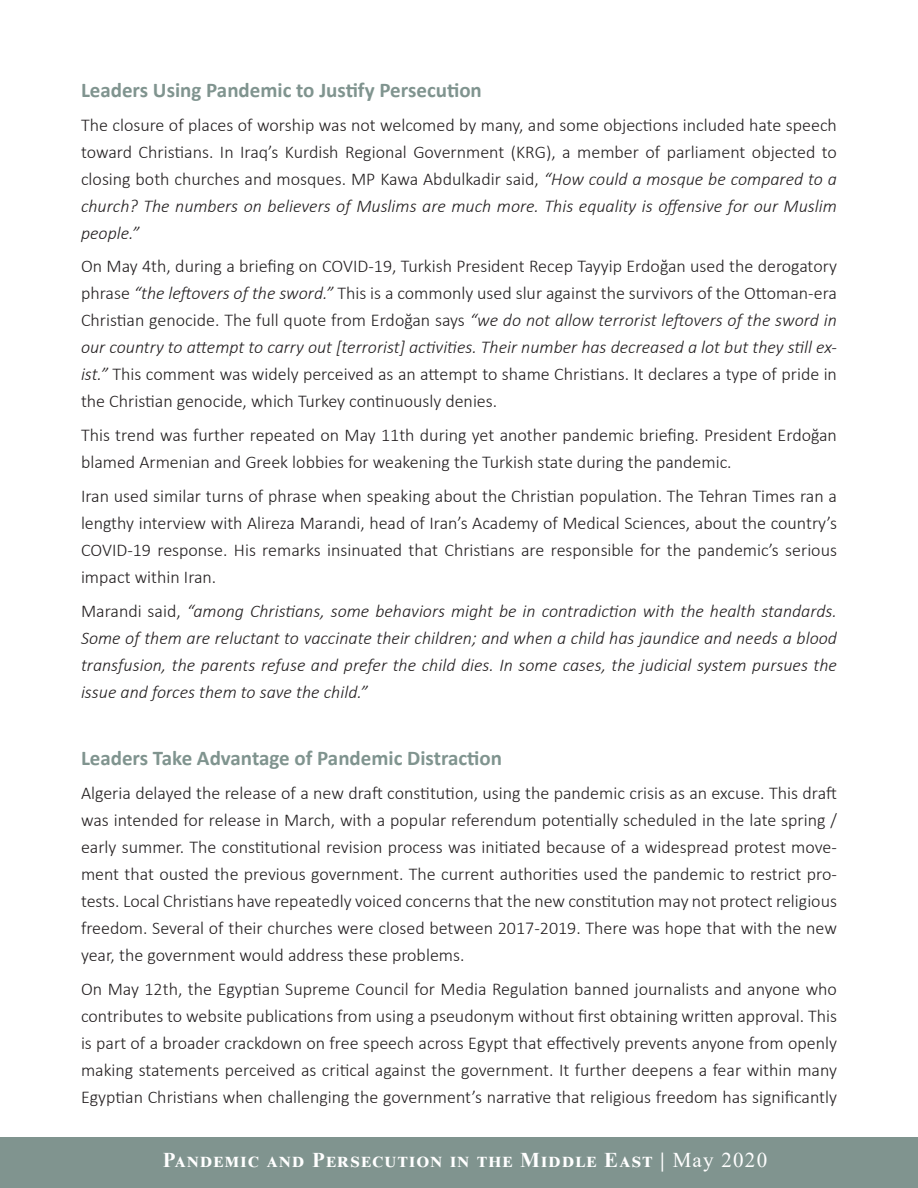
<style>
.page{position:relative;width:918px;height:1188px;background:#fff}
.page>*{position:absolute;margin:0;border:0;box-sizing:border-box;transform-origin:0 0}
.t1{font:700 21px "Calibri";color:#80948f}
.t2{font:700 21px "Times New Roman";letter-spacing:.06em;color:#fff}
.t3{font:300 18px/27px "Calibri";color:#231f20;text-align:justify}
.t4{font:italic 300 18px/27px "Calibri";color:#231f20;text-align:justify}
.s1{font-style:italic}
.s2{font-style:normal}
.s3{font-weight:400}
</style>
<div class="page">
<div style="left:0;top:1138px;width:918px;height:50px;background:#80948f"></div>
<p class="t1" style="left:81px;top:75px;width:402px">Leaders Using Pandemic to Justify Persecution</p>
<p class="t3" style="left:81px;top:111px;width:758px">The closure of places of worship was not welcomed by many, and some objections included hate speech toward Christians. In Iraq’s Kurdish Regional Government (KRG), a member of parliament objected to closing both churches and mosques. MP Kawa Abdulkadir said, <span class="s1">“How could a mosque be compared to a church? The numbers on believers of Muslims are much more. This equality is offensive for our Muslim people.”</span></p>
<p class="t3" style="left:81px;top:253px;width:758px">On May 4th, during a briefing on COVID-19, Turkish President Recep Tayyip Erdoğan used the derogatory phrase <span class="s1">“the leftovers of the sword.”</span> This is a commonly used slur against the survivors of the Ottoman-era Christian genocide. The full quote from Erdoğan says <span class="s1">“we do not allow terrorist leftovers of the sword in our country to attempt to carry out [terrorist] activities. Their number has decreased a lot but they still ex&shy;ist.”</span> This comment was widely perceived as an attempt to shame Christians. It declares a type of pride in the Christian genocide, which Turkey continuously denies.</p>
<p class="t3" style="left:81px;top:421px;width:758px">This trend was further repeated on May 11th during yet another pandemic briefing. President Erdoğan blamed Armenian and Greek lobbies for weakening the Turkish state during the pandemic.</p>
<p class="t3" style="left:81px;top:482px;width:758px">Iran used similar turns of phrase when speaking about the Christian population. The Tehran Times ran a lengthy interview with Alireza Marandi, head of Iran’s Academy of Medical Sciences, about the country’s COVID-19 response. His remarks insinuated that Christians are responsible for the pandemic’s serious impact within Iran.</p>
<p class="t4" style="left:81px;top:597px;width:758px"><span class="s2">Marandi said,</span> “among Christians, some behaviors might be in contradiction with the health standards.<br>Some of them are reluctant to vaccinate their children; and when a child has jaundice and needs a blood transfusion, the parents refuse and prefer the child dies. In some cases, the judicial system pursues the issue and forces them to save the child.”</p>
<p class="t1" style="left:81px;top:743px;width:423px">Leaders Take Advantage of Pandemic Distraction</p>
<p class="t3" style="left:81px;top:779px;width:758px">Algeria delayed the release of a new draft constitution, using the pandemic crisis as an excuse. This draft was intended for release in March, with a popular referendum potentially scheduled in the late spring / early summer. The constitutional revision process was initiated because of a widespread protest move&shy;ment that ousted the previous government. The current authorities used the pandemic to restrict pro&shy;tests. Local Christians have repeatedly voiced concerns that the new constitution may not protect religious freedom. Several of their churches were closed between 2017-2019. There was hope that with the new year, the government would address these problems.</p>
<p class="t3" style="left:81px;top:975px;width:758px">On May 12th, the Egyptian Supreme Council for Media Regulation banned journalists and anyone who contributes to website publications from using a pseudonym without first obtaining written approval. This is part of a broader crackdown on free speech across Egypt that effectively prevents anyone from openly making statements perceived as critical against the government. It further deepens a fear within many Egyptian Christians when challenging the government’s narrative that religious freedom has significantly</p>
<p class="t2" style="left:163px;top:1144px;width:606px">Pandemic and Persecution in the Middle East | <span class="s3">May 2020</span></p>
</div>
